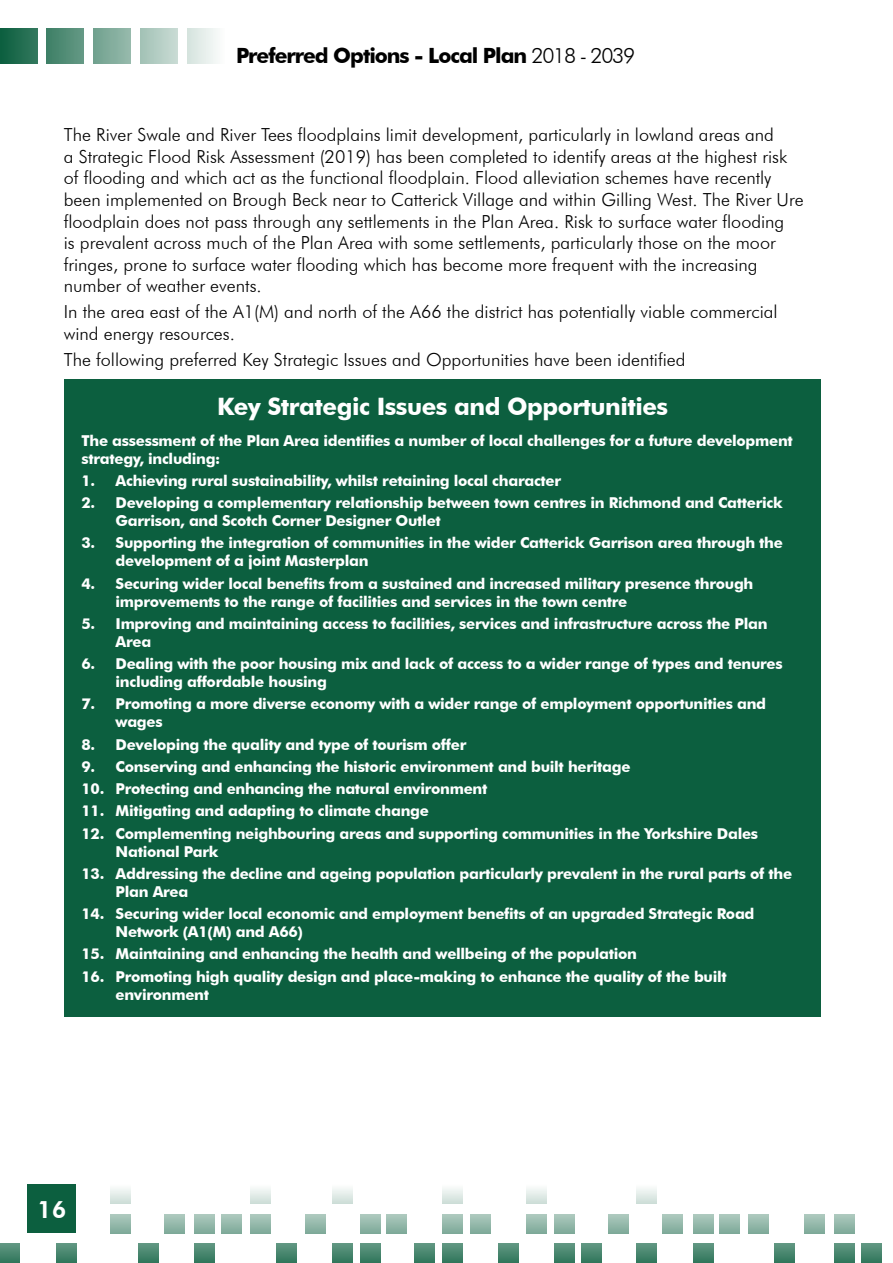
<style>
.page{position:relative;width:893px;height:1263px;background:#fff}
.page>*{position:absolute;margin:0;border:0;box-sizing:border-box;transform-origin:0 0}
.t1{font:700 24px "Futura BT";letter-spacing:-.02em;color:#fff}
.t2{font:800 24px "Futura BT";color:#fff}
.t3{font:700 21px "Futura BT";letter-spacing:-.05em;color:#000}
.Paragraph{font:300 18px/21.6px "Futura BT";color:#000}
.t4{font:700 15px/18px "Futura BT";letter-spacing:-.02em;color:#fff}
.s1{font-weight:300}
</style>
<div class="page">
<svg style="left:554px;top:1214px;width:20px;height:19px"></svg>
<svg style="left:834px;top:1214px;width:21px;height:19px"></svg>
<div style="left:526px;top:1184px;width:20px;height:20px;background:linear-gradient(to bottom,#fefffe,#cfdfd9)"></div>
<div style="left:442px;top:1184px;width:20px;height:20px;background:linear-gradient(to bottom,#fefffe,#cfdfd9)"></div>
<div style="left:332px;top:1184px;width:20px;height:20px;background:linear-gradient(to bottom,#fefffe,#cfdfd9)"></div>
<div style="left:250px;top:1184px;width:20px;height:20px;background:linear-gradient(to bottom,#fefffe,#cfdfd9)"></div>
<div style="left:110px;top:1184px;width:20px;height:20px;background:linear-gradient(to bottom,#fefffe,#cfdfd9)"></div>
<div style="left:636px;top:1184px;width:21px;height:20px;background:linear-gradient(to bottom,#fefffe,#cfdfd9)"></div>
<svg style="left:581px;top:1244px;width:20px;height:19px"></svg>
<svg style="left:862px;top:1244px;width:20px;height:19px"></svg>
<svg style="left:56px;top:1244px;width:20px;height:19px"></svg>
<svg style="left:554px;top:1244px;width:20px;height:19px"></svg>
<svg style="left:834px;top:1244px;width:21px;height:19px"></svg>
<svg style="left:526px;top:1214px;width:20px;height:19px"></svg>
<svg style="left:0;top:1244px;width:20px;height:19px"></svg>
<svg style="left:498px;top:1244px;width:20px;height:19px"></svg>
<svg style="left:470px;top:1214px;width:20px;height:19px"></svg>
<svg style="left:442px;top:1214px;width:20px;height:19px"></svg>
<svg style="left:442px;top:1244px;width:20px;height:19px"></svg>
<svg style="left:138px;top:1244px;width:20px;height:19px"></svg>
<svg style="left:636px;top:1244px;width:21px;height:19px"></svg>
<svg style="left:195px;top:1214px;width:20px;height:19px"></svg>
<svg style="left:693px;top:1214px;width:20px;height:19px"></svg>
<svg style="left:195px;top:1244px;width:20px;height:19px"></svg>
<svg style="left:693px;top:1244px;width:20px;height:19px"></svg>
<svg style="left:250px;top:1214px;width:20px;height:19px"></svg>
<svg style="left:749px;top:1214px;width:20px;height:19px"></svg>
<svg style="left:306px;top:1214px;width:20px;height:19px"></svg>
<svg style="left:804px;top:1214px;width:20px;height:19px"></svg>
<svg style="left:360px;top:1214px;width:20px;height:19px"></svg>
<svg style="left:360px;top:1244px;width:20px;height:19px"></svg>
<svg style="left:110px;top:1214px;width:20px;height:19px"></svg>
<svg style="left:608px;top:1214px;width:21px;height:19px"></svg>
<svg style="left:164px;top:1214px;width:21px;height:19px"></svg>
<svg style="left:663px;top:1214px;width:20px;height:19px"></svg>
<svg style="left:221px;top:1214px;width:20px;height:19px"></svg>
<svg style="left:719px;top:1214px;width:21px;height:19px"></svg>
<svg style="left:277px;top:1244px;width:20px;height:19px"></svg>
<svg style="left:775px;top:1244px;width:20px;height:19px"></svg>
<svg style="left:332px;top:1244px;width:20px;height:19px"></svg>
<svg style="left:386px;top:1214px;width:20px;height:19px"></svg>
<svg style="left:414px;top:1244px;width:20px;height:19px"></svg>
<div style="left:28px;top:1184px;width:48px;height:49px;background:#0c5f3f"></div>
<svg style="left:0;top:28px;width:37px;height:36px"></svg>
<svg style="left:47px;top:28px;width:37px;height:36px"></svg>
<svg style="left:94px;top:28px;width:37px;height:36px"></svg>
<div style="left:140px;top:28px;width:38px;height:36px;background:linear-gradient(to right,#a2c1b5,#c9dbd4)"></div>
<svg style="left:187px;top:28px;width:30px;height:36px"></svg>
<div style="left:65px;top:379px;width:756px;height:638px;background:#0c5f3f"></div>
<p class="t3" style="left:236px;top:43px;width:401px">Preferred Options - Local Plan <span class="s1">2018 - 2039</span></p>
<p class="Paragraph" style="left:64px;top:124px;width:741px">The River Swale and River Tees floodplains limit development, particularly in lowland areas and<br>a Strategic Flood Risk Assessment (2019) has been completed to identify areas at the highest risk of flooding and which act as the functional floodplain. Flood alleviation schemes have recently been implemented on Brough Beck near to Catterick Village and within Gilling West. The River Ure floodplain does not pass through any settlements in the Plan Area. Risk to surface water flooding<br>is prevalent across much of the Plan Area with some settlements, particularly those on the moor fringes, prone to surface water flooding which has become more frequent with the increasing number of weather events.</p>
<p class="Paragraph" style="left:64px;top:301px;width:715px">In the area east of the A1(M) and north of the A66 the district has potentially viable commercial wind energy resources.</p>
<p class="Paragraph" style="left:64px;top:348px;width:623px">The following preferred Key Strategic Issues and Opportunities have been identified</p>
<p class="t1" style="left:217px;top:392px;width:453px">Key Strategic Issues and Opportunities</p>
<p class="t4" style="left:82px;top:431px;width:713px">The assessment of the Plan Area identifies a number of local challenges for a future development strategy, including:</p>
<p class="t4" style="left:82px;top:471px;width:481px">1. Achieving rural sustainability, whilst retaining local character</p>
<p class="t4" style="left:116px;top:494px;width:669px;text-indent:-34px">2. Developing a complementary relationship between town centres in Richmond and Catterick<br>Garrison, and Scotch Corner Designer Outlet</p>
<p class="t4" style="left:116px;top:534px;width:669px;text-indent:-34px">3. Supporting the integration of communities in the wider Catterick Garrison area through the development of a joint Masterplan</p>
<p class="t4" style="left:116px;top:574px;width:639px;text-indent:-34px">4. Securing wider local benefits from a sustained and increased military presence through improvements to the range of facilities and services in the town centre</p>
<p class="t4" style="left:116px;top:614px;width:653px;text-indent:-34px">5. Improving and maintaining access to facilities, services and infrastructure across the Plan<br>Area</p>
<p class="t4" style="left:116px;top:655px;width:669px;text-indent:-34px">6. Dealing with the poor housing mix and lack of access to a wider range of types and tenures including affordable housing</p>
<p class="t4" style="left:116px;top:695px;width:652px;text-indent:-34px">7. Promoting a more diverse economy with a wider range of employment opportunities and wages</p>
<p class="t4" style="left:82px;top:735px;width:386px">8. Developing the quality and type of tourism offer</p>
<p class="t4" style="left:82px;top:757px;width:550px">9. Conserving and enhancing the historic environment and built heritage</p>
<p class="t4" style="left:82px;top:780px;width:407px">10. Protecting and enhancing the natural environment</p>
<p class="t4" style="left:82px;top:802px;width:349px">11. Mitigating and adapting to climate change</p>
<p class="t4" style="left:116px;top:824px;width:644px;text-indent:-34px">12. Complementing neighbouring areas and supporting communities in the Yorkshire Dales<br>National Park</p>
<p class="t4" style="left:116px;top:864px;width:678px;text-indent:-34px">13. Addressing the decline and ageing population particularly prevalent in the rural parts of the<br>Plan Area</p>
<p class="t4" style="left:116px;top:905px;width:640px;text-indent:-34px">14. Securing wider local economic and employment benefits of an upgraded Strategic Road<br>Network (A1(M) and A66)</p>
<p class="t4" style="left:82px;top:945px;width:557px">15. Maintaining and enhancing the health and wellbeing of the population</p>
<p class="t4" style="left:116px;top:967px;width:613px;text-indent:-34px">16. Promoting high quality design and place-making to enhance the quality of the built environment</p>
<h1 class="t2" style="left:37px;top:1195px;width:31px">16</h1>
</div>
